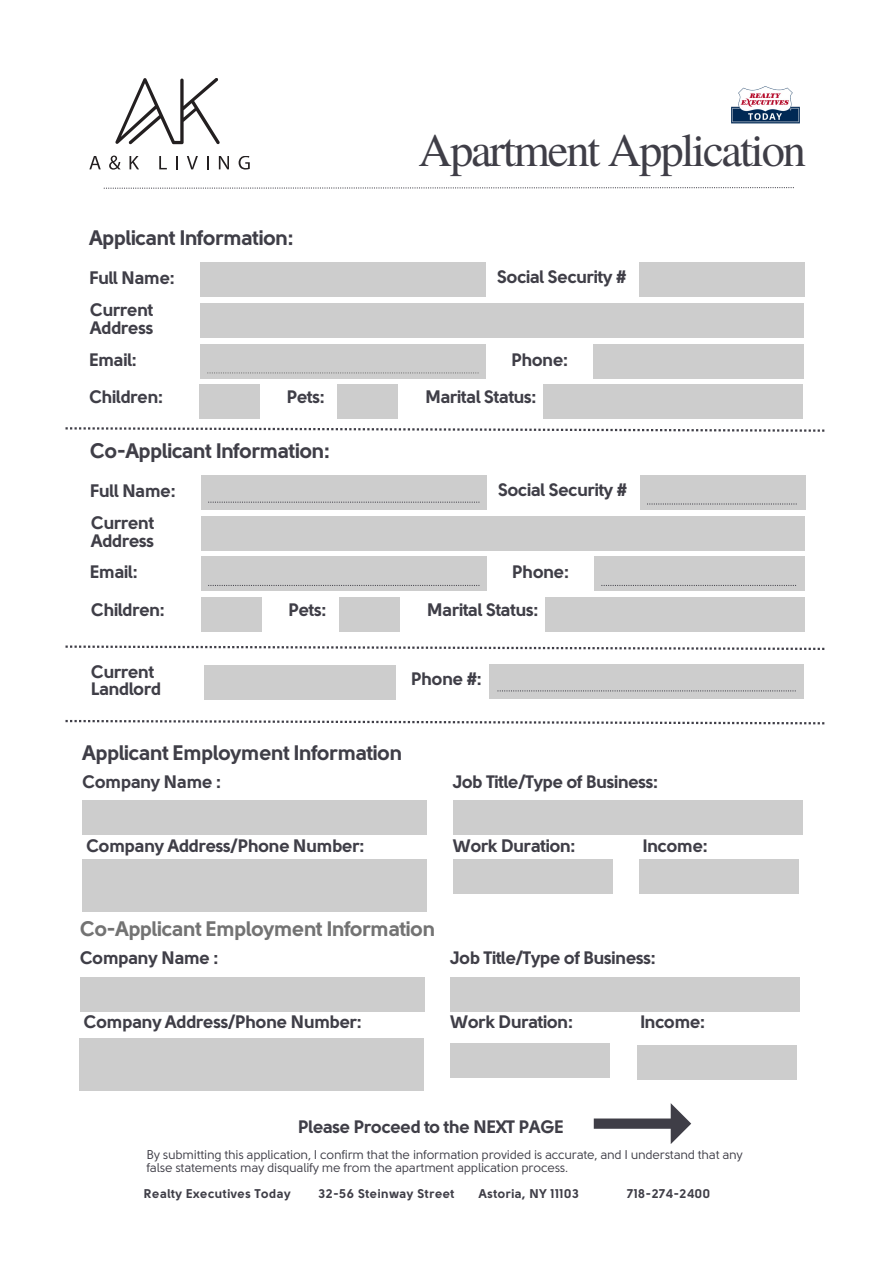
<style>
.page{position:relative;width:894px;height:1264px;background:#fff}
.page>*{position:absolute;margin:0;border:0;box-sizing:border-box;transform-origin:0 0}
.t1{font:46.5px "Te X Gyre Termes";letter-spacing:-.045em;color:#3f3e47}
.t2{font:700 21px "Solomon Sans";letter-spacing:-.025em;color:#3f3e47}
.t3{font:700 21px "Solomon Sans";letter-spacing:-.025em;color:#737373}
.t4{font:700 18px/18px "Solomon Sans";letter-spacing:-.025em;color:#3f3e47}
.t5{font:12.6px/12.3px "Solomon Sans";letter-spacing:-.025em;color:#3f3e47}
.t6{font:700 12.6px "Solomon Sans";letter-spacing:.03em;color:#3f3e47}
</style>
<div class="page">
<div style="left:204px;top:665px;width:191px;height:34px;background:#cdcdcd"></div>
<div style="left:489px;top:664px;width:315px;height:34px;background:#cdcdcd"></div>
<svg style="left:497px;top:690px;width:298px;height:1px"></svg>
<img style="left:731px;top:86px;width:69px;height:38px">
<div style="left:200px;top:263px;width:285px;height:34px;background:#cdcdcd"></div>
<svg style="left:104px;top:187px;width:689px;height:2px"></svg>
<div style="left:639px;top:263px;width:165px;height:34px;background:#cdcdcd"></div>
<div style="left:593px;top:344px;width:211px;height:34px;background:#cdcdcd"></div>
<div style="left:200px;top:344px;width:285px;height:34px;background:#cdcdcd"></div>
<svg style="left:207px;top:372px;width:271px;height:1px"></svg>
<div style="left:200px;top:304px;width:604px;height:34px;background:#cdcdcd"></div>
<div style="left:82px;top:800px;width:345px;height:34px;background:#cdcdcd"></div>
<div style="left:452px;top:800px;width:350px;height:34px;background:#cdcdcd"></div>
<div style="left:82px;top:859px;width:344px;height:52px;background:#cdcdcd"></div>
<div style="left:452px;top:859px;width:160px;height:34px;background:#cdcdcd"></div>
<div style="left:639px;top:859px;width:159px;height:34px;background:#cdcdcd"></div>
<div style="left:201px;top:475px;width:285px;height:34px;background:#cdcdcd"></div>
<svg style="left:208px;top:501px;width:271px;height:1px"></svg>
<div style="left:640px;top:475px;width:165px;height:34px;background:#cdcdcd"></div>
<svg style="left:647px;top:503px;width:149px;height:1px"></svg>
<div style="left:594px;top:557px;width:211px;height:34px;background:#cdcdcd"></div>
<svg style="left:601px;top:585px;width:193px;height:1px"></svg>
<div style="left:201px;top:557px;width:285px;height:34px;background:#cdcdcd"></div>
<svg style="left:208px;top:585px;width:271px;height:1px"></svg>
<div style="left:201px;top:516px;width:604px;height:34px;background:#cdcdcd"></div>
<div style="left:201px;top:597px;width:61px;height:34px;background:#cdcdcd"></div>
<div style="left:338px;top:597px;width:61px;height:34px;background:#cdcdcd"></div>
<div style="left:544px;top:597px;width:260px;height:34px;background:#cdcdcd"></div>
<div style="left:199px;top:384px;width:61px;height:34px;background:#cdcdcd"></div>
<div style="left:337px;top:384px;width:60px;height:34px;background:#cdcdcd"></div>
<div style="left:543px;top:384px;width:259px;height:34px;background:#cdcdcd"></div>
<svg style="left:65px;top:427px;width:759px;height:5px"></svg>
<svg style="left:65px;top:645px;width:759px;height:5px"></svg>
<svg style="left:65px;top:720px;width:759px;height:4px"></svg>
<div style="left:80px;top:977px;width:344px;height:34px;background:#cdcdcd"></div>
<div style="left:450px;top:977px;width:349px;height:34px;background:#cdcdcd"></div>
<div style="left:450px;top:1043px;width:159px;height:34px;background:#cdcdcd"></div>
<div style="left:636px;top:1045px;width:160px;height:34px;background:#cdcdcd"></div>
<svg style="left:593px;top:1103px;width:98px;height:40px"></svg>
<div style="left:79px;top:1038px;width:344px;height:52px;background:#cdcdcd"></div>
<svg style="left:89px;top:156px;width:12px;height:13px"></svg>
<svg style="left:109px;top:156px;width:12px;height:14px"></svg>
<svg style="left:129px;top:156px;width:10px;height:13px"></svg>
<svg style="left:159px;top:156px;width:8px;height:13px"></svg>
<svg style="left:176px;top:156px;width:2px;height:13px"></svg>
<svg style="left:187px;top:156px;width:11px;height:13px"></svg>
<svg style="left:207px;top:156px;width:1px;height:13px"></svg>
<svg style="left:115px;top:78px;width:104px;height:66px"></svg>
<svg style="left:219px;top:156px;width:10px;height:13px"></svg>
<svg style="left:238px;top:156px;width:12px;height:13px"></svg>
<h3 class="t2" style="left:89px;top:229px;width:206px">Applicant Information:</h3>
<p class="t1" style="left:418px;top:117px;width:389px">Apartment Application</p>
<h3 class="t4" style="left:89px;top:270px;width:87px">Full Name:</h3>
<p class="t4" style="left:497px;top:269px;width:131px">Social Security #</p>
<p class="t4" style="left:90px;top:302px;width:65px">Current<br>Address</p>
<h3 class="t4" style="left:89px;top:351px;width:49px">Email:</h3>
<h3 class="t4" style="left:511px;top:351px;width:59px">Phone:</h3>
<h3 class="t4" style="left:89px;top:388px;width:76px">Children:</h3>
<h3 class="t4" style="left:286px;top:388px;width:40px">Pets:</h3>
<p class="t4" style="left:425px;top:388px;width:113px">Marital Status:</p>
<h3 class="t2" style="left:90px;top:441px;width:241px">Co-Applicant Information:</h3>
<p class="t4" style="left:90px;top:482px;width:87px">Full Name:</p>
<h2 class="t4" style="left:498px;top:481px;width:131px">Social Security #</h2>
<h3 class="t4" style="left:91px;top:514px;width:65px">Current<br>Address</h3>
<h3 class="t4" style="left:90px;top:564px;width:49px">Email:</h3>
<h3 class="t4" style="left:512px;top:564px;width:59px">Phone:</h3>
<p class="t4" style="left:91px;top:602px;width:76px">Children:</p>
<h3 class="t4" style="left:288px;top:602px;width:40px">Pets:</h3>
<h3 class="t4" style="left:427px;top:602px;width:113px">Marital Status:</h3>
<p class="t4" style="left:91px;top:664px;width:72px;line-height:17px">Current<br>Landlord</p>
<h1 class="t4" style="left:411px;top:671px;width:72px">Phone #:</h1>
<h3 class="t2" style="left:82px;top:742px;width:321px">Applicant Employment Information</h3>
<p class="t4" style="left:82px;top:773px;width:140px">Company Name :</p>
<h3 class="t4" style="left:86px;top:837px;width:280px">Company Address/Phone Number:</h3>
<h3 class="t4" style="left:452px;top:773px;width:207px">Job Title/Type of Business:</h3>
<p class="t4" style="left:452px;top:837px;width:125px">Work Duration:</p>
<h3 class="t4" style="left:642px;top:837px;width:67px">Income:</h3>
<h3 class="t3" style="left:80px;top:919px;width:357px">Co-Applicant Employment Information</h3>
<p class="t4" style="left:80px;top:949px;width:140px">Company Name :</p>
<p class="t4" style="left:450px;top:949px;width:207px">Job Title/Type of Business:</p>
<p class="t4" style="left:84px;top:1013px;width:280px">Company Address/Phone Number:</p>
<h2 class="t4" style="left:450px;top:1013px;width:125px">Work Duration:</h2>
<h3 class="t4" style="left:640px;top:1013px;width:67px">Income:</h3>
<h2 class="t4" style="left:298px;top:1118px;width:267px">Please Proceed to the NEXT PAGE</h2>
<h3 class="t5" style="left:146px;top:1149px;width:598px">By submitting this application, I confirm that the information provided is accurate, and I understand that any false statements may disqualify me from the apartment application process.</h3>
<h3 class="t6" style="left:144px;top:1187px;width:148px">Realty Executives Today</h3>
<h3 class="t6" style="left:318px;top:1187px;width:137px">32-56 Steinway Street</h3>
<h3 class="t6" style="left:478px;top:1187px;width:102px">Astoria, NY 11103</h3>
<h3 class="t6" style="left:627px;top:1187px;width:85px">718-274-2400</h3>
</div>
